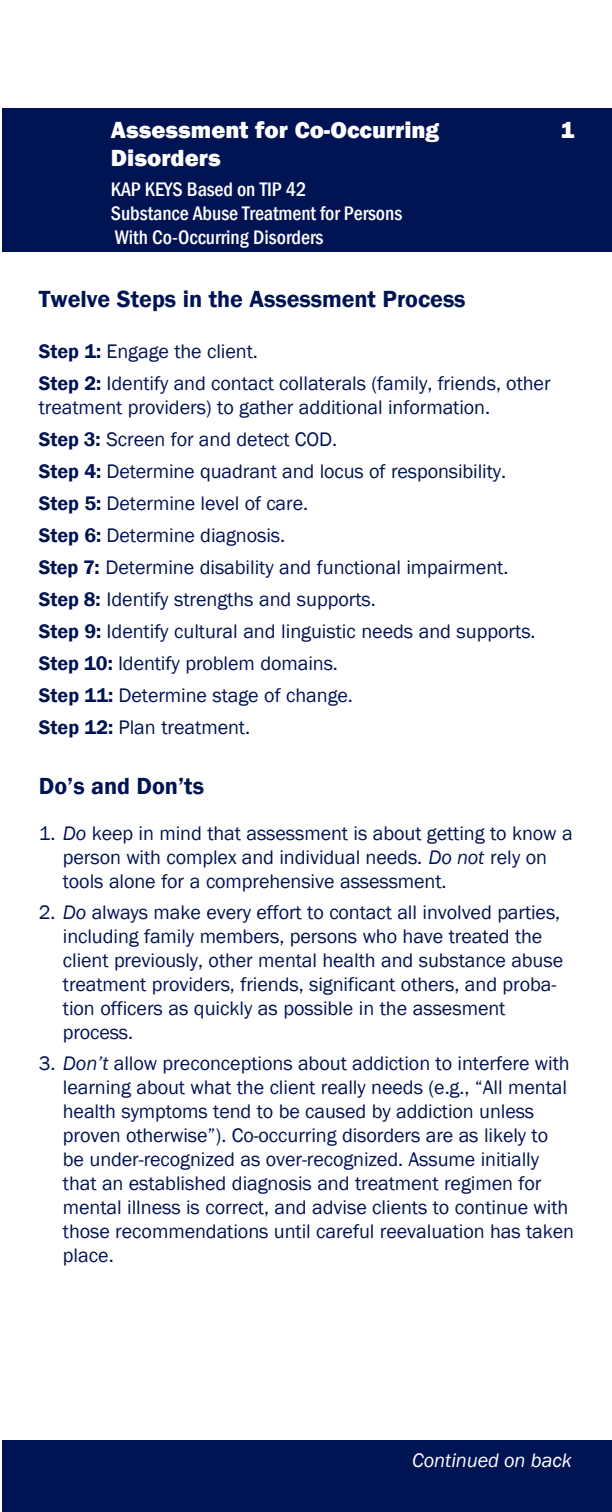
<style>
.page{position:relative;width:612px;height:1512px;background:#fff}
.page>*{position:absolute;margin:0;border:0;box-sizing:border-box;transform-origin:0 0}
.t1{font:24px "Franklin Gothic Demi";letter-spacing:-.005em;color:#001353}
.t2{font:800 24px/27.8px "Franklin Gothic";color:#fff}
.t3{font:20.2px/24px "Franklin Gothic";letter-spacing:-.005em;color:#001353}
.t4{font:20.2px/24px "Franklin Gothic Medium Cond";letter-spacing:-.005em;color:#fff}
.t5{font:italic 20.2px "Franklin Gothic";letter-spacing:-.005em;color:#fff}
.s1{font-family:"Franklin Gothic Demi"}
.s2{font-style:italic}
</style>
<div class="page">
<div style="left:2px;top:108px;width:610px;height:144px;background:#001353"></div>
<div style="left:2px;top:1440px;width:610px;height:72px;background:#001353"></div>
<h1 class="t2" style="left:111px;top:115px;width:330px">Assessment for Co-Occurring<br>Disorders</h1>
<p class="t2" style="left:561px;top:115px;width:16px">1</p>
<p class="t4" style="left:111px;top:177px;width:293px">KAP KEYS Based on TIP 42<br>Substance Abuse Treatment for Persons<br>With Co-Occurring Disorders</p>
<h1 class="t1" style="left:39px;top:285px;width:428px">Twelve Steps in the Assessment Process</h1>
<p class="t3" style="left:39px;top:339px;width:220px"><span class="s1">Step 1:</span> Engage the client.</p>
<p class="t3" style="left:39px;top:371px;width:513px"><span class="s1">Step 2:</span> Identify and contact collaterals (family, friends, other treatment providers) to gather additional information.</p>
<p class="t3" style="left:39px;top:427px;width:300px"><span class="s1">Step 3:</span> Screen for and detect COD.</p>
<p class="t3" style="left:39px;top:459px;width:469px"><span class="s1">Step 4:</span> Determine quadrant and locus of responsibility.</p>
<p class="t3" style="left:39px;top:491px;width:271px"><span class="s1">Step 5:</span> Determine level of care.</p>
<p class="t3" style="left:39px;top:523px;width:248px"><span class="s1">Step 6:</span> Determine diagnosis.</p>
<p class="t3" style="left:39px;top:555px;width:471px"><span class="s1">Step 7:</span> Determine disability and functional impairment.</p>
<p class="t3" style="left:39px;top:587px;width:339px"><span class="s1">Step 8:</span> Identify strengths and supports.</p>
<p class="t3" style="left:39px;top:619px;width:498px"><span class="s1">Step 9:</span> Identify cultural and linguistic needs and supports.</p>
<p class="t3" style="left:39px;top:651px;width:301px"><span class="s1">Step 10:</span> Identify problem domains.</p>
<p class="t3" style="left:39px;top:683px;width:316px"><span class="s1">Step 11:</span> Determine stage of change.</p>
<p class="t3" style="left:39px;top:715px;width:213px"><span class="s1">Step 12:</span> Plan treatment.</p>
<h2 class="t1" style="left:39px;top:772px;width:167px">Do’s and Don’ts</h2>
<p class="t3" style="left:39px;top:820px;width:535px">1. <span class="s2">Do</span> keep in mind that assessment is about getting to know a</p>
<p class="t3" style="left:63px;top:844px;width:486px">person with complex and individual needs. <span class="s2">Do not</span> rely on tools alone for a comprehensive assessment.</p>
<p class="t3" style="left:39px;top:900px;width:523px">2. <span class="s2">Do</span> always make every effort to contact all involved parties,</p>
<p class="t3" style="left:63px;top:924px;width:502px">including family members, persons who have treated the client previously, other mental health and substance abuse treatment providers, friends, significant others, and proba&shy;tion officers as quickly as possible in the assesment process.</p>
<p class="t3" style="left:39px;top:1051px;width:532px">3. <span class="s2">Don’t</span> allow preconceptions about addiction to interfere with</p>
<p class="t3" style="left:63px;top:1075px;width:513px">learning about what the client really needs (e.g., “All mental health symptoms tend to be caused by addiction unless proven otherwise”). Co-occurring disorders are as likely to be under-recognized as over-recognized. Assume initially that an established diagnosis and treatment regimen for mental illness is correct, and advise clients to continue with those recommendations until careful reevaluation has taken place.</p>
<p class="t5" style="left:412px;top:1448px;width:161px">Continued on back</p>
</div>
